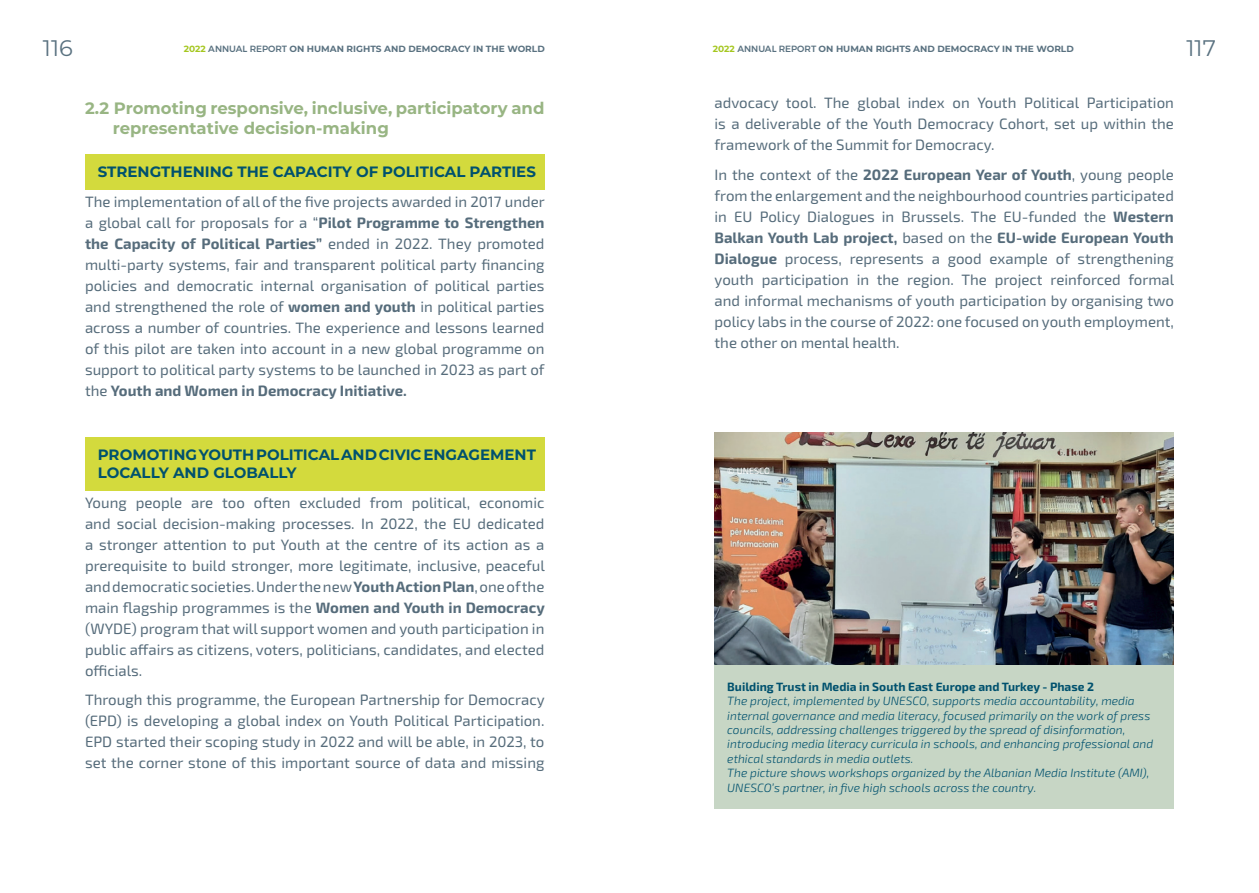
<style>
.page{position:relative;width:1259px;height:893px;background:#fff}
.page>*{position:absolute;margin:0;border:0;box-sizing:border-box;transform-origin:0 0}
.t1{font:22.5px "Montserrat";color:#597180}
.t2{font:700 16.5px/19.8px "Montserrat";color:#98b583}
.body{font:15px/21px "Exo 2";color:#566c7b;text-align:justify}
.t3{font:700 15px/18px "Montserrat";color:#00516e}
.Legende_Photo{font:italic 300 12px/14.4px "Exo 2";color:#00516e}
.t4{font:700 9px "Montserrat";color:#597180}
.body-2{font:9px "Exo 2";color:#fff}
.s1{color:#a5c720}
.s2{font-weight:500}
.s3{font-weight:700}
.s4{font-weight:700;font-style:normal}
</style>
<div class="page">
<div style="left:85px;top:154px;width:459px;height:35px;background:#d3da3d"></div>
<div style="left:85px;top:437px;width:459px;height:53px;background:#d3da3d"></div>
<img style="left:714px;top:432px;width:460px;height:233px">
<div style="left:714px;top:665px;width:460px;height:143px;background:#c7d6c5"></div>
<h1 class="t1" style="left:43px;top:32px;width:31px">116</h1>
<h1 class="t1" style="left:1186px;top:32px;width:31px">117</h1>
<p class="t4" style="left:184px;top:42px;width:362px"><span class="s1">2022</span> <span class="s2">ANNUAL REPORT</span> ON HUMAN RIGHTS AND DEMOCRACY IN THE WORLD</p>
<p class="t4" style="left:713px;top:42px;width:362px"><span class="s1">2022</span> <span class="s2">ANNUAL REPORT</span> ON HUMAN RIGHTS AND DEMOCRACY IN THE WORLD</p>
<p class="t2" style="left:113px;top:97px;width:433px;text-indent:-28px">2.2 Promoting responsive, inclusive, participatory and representative decision-making</p>
<h2 class="t3" style="left:98px;top:162px;width:439px">STRENGTHENING THE CAPACITY OF POLITICAL PARTIES</h2>
<p class="body" style="left:85px;top:190px;width:461px">The implementation of all of the five projects awarded in 2017 under a global call for proposals for a “<span class="s3">Pilot Programme to Strengthen the Capacity of Political Parties”</span> ended in 2022. They promoted multi-party systems, fair and transparent political party financing policies and democratic internal organisation of political parties and strengthened the role of <span class="s3">women and youth</span> in political parties across a number of countries. The experience and lessons learned of this pilot are taken into account in a new global programme on support to political party systems to be launched in 2023 as part of the <span class="s3">Youth and Women in Democracy Initiative.</span></p>
<h2 class="t3" style="left:98px;top:445px;width:439px">PROMOTING YOUTH POLITICAL AND CIVIC ENGAGEMENT<br>LOCALLY AND GLOBALLY</h2>
<p class="body" style="left:85px;top:491px;width:461px">Young people are too often excluded from political, economic and social decision-making processes. In 2022, the EU dedicated a stronger attention to put Youth at the centre of its action as a prerequisite to build stronger, more legitimate, inclusive, peaceful and democratic societies. Under the new <span class="s3">Youth Action Plan</span>, one of the main flagship programmes is the <span class="s3">Women and Youth in Democracy </span>(WYDE) program that will support women and youth participation in public affairs as citizens, voters, politicians, candidates, and elected officials.</p>
<p class="body" style="left:85px;top:689px;width:461px">Through this programme, the European Partnership for Democracy (EPD) is developing a global index on Youth Political Participation.<br>EPD started their scoping study in 2022 and will be able, in 2023, to set the corner stone of this important source of data and missing</p>
<p class="body" style="left:714px;top:92px;width:461px">advocacy tool. The global index on Youth Political Participation is a deliverable of the Youth Democracy Cohort, set up within the framework of the Summit for Democracy.</p>
<p class="body" style="left:714px;top:163px;width:461px">In the context of the <span class="s3">2022 European Year of Youth</span>, young people from the enlargement and the neighbourhood countries participated in EU Policy Dialogues in Brussels. The EU-funded the <span class="s3">Western Balkan Youth Lab project,</span> based on the <span class="s3">EU-wide European Youth Dialogue</span> process, represents a good example of strengthening youth participation in the region. The project reinforced formal and informal mechanisms of youth participation by organising two policy labs in the course of 2022: one focused on youth employment, the other on mental health.</p>
<p class="body-2" style="left:727px;top:465px;width:45px">© UNESCO</p>
<p class="Legende_Photo" style="left:727px;top:679px;width:427px"><span class="s4">Building Trust in Media in South East Europe and Turkey - Phase 2<br></span>The project, implemented by UNESCO, supports media accountability, media internal governance and media literacy, focused primarily on the work of press councils, addressing challenges triggered by the spread of disinformation, introducing media literacy curricula in schools, and enhancing professional and ethical standards in media outlets.</p>
<p class="Legende_Photo" style="left:727px;top:765px;width:424px">The picture shows workshops organized by the Albanian Media Institute (AMI),<br>UNESCO’s partner, in five high schools across the country.</p>
</div>
